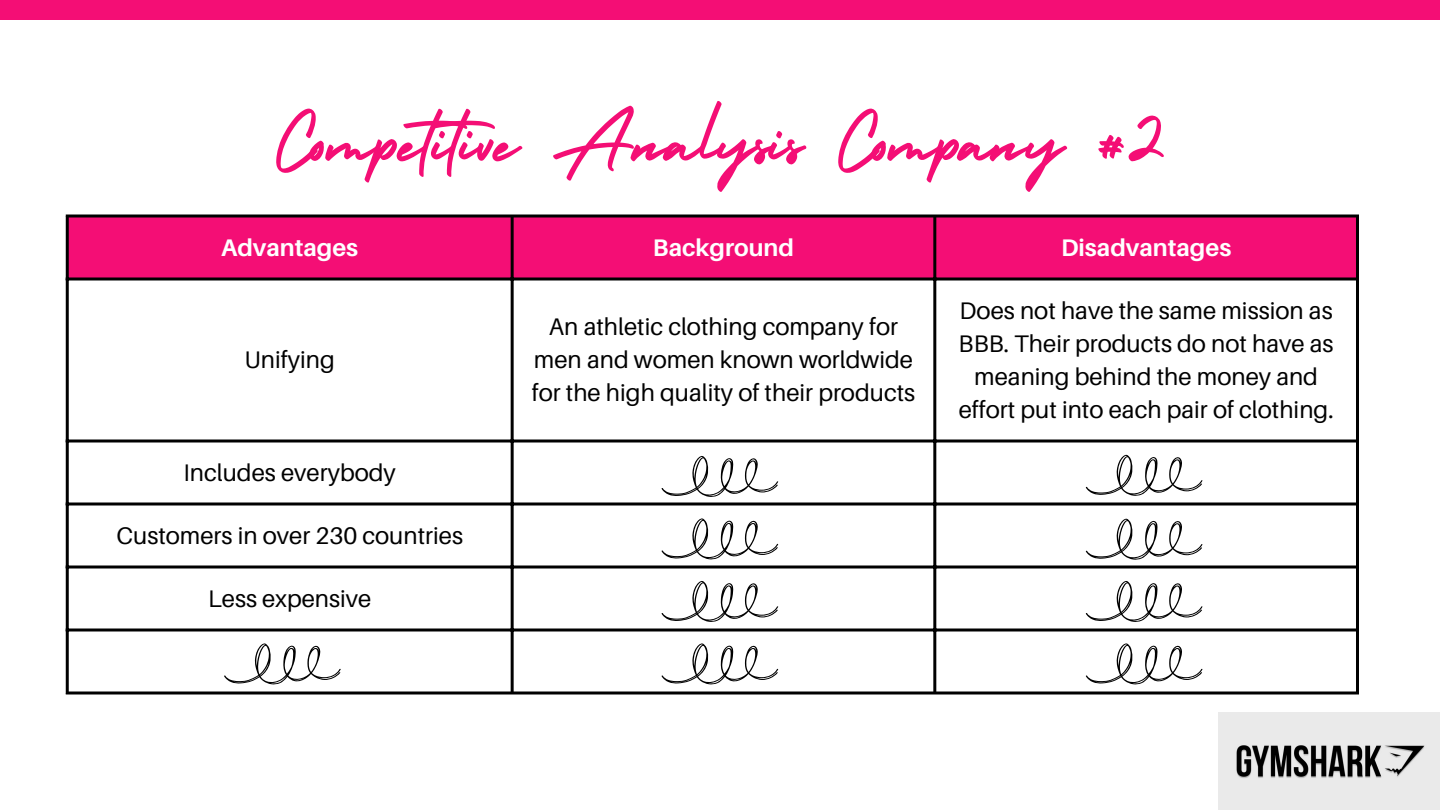
<style>
.page{position:relative;width:1440px;height:810px;background:#fff}
.page>*{position:absolute;margin:0;border:0;box-sizing:border-box;transform-origin:0 0}
.t1{font:83px "Holiday";color:#f40e75}
.t2{font:24px/33px "Aileron";color:#000;text-align:center}
.t3{font:700 24px "Aileron";color:#fff}
</style>
<div class="page">
<div style="left:69px;top:218px;width:1287px;height:60px;background:#f40e75"></div>
<svg style="left:69px;top:280px;width:1287px;height:412px"></svg>
<hr style="left:66px;top:218px;width:3px;height:474px;background:#000">
<hr style="left:511px;top:218px;width:3px;height:474px;background:#000">
<hr style="left:933px;top:218px;width:3px;height:474px;background:#000">
<hr style="left:1356px;top:218px;width:3px;height:474px;background:#000">
<svg style="left:66px;top:214px;width:1293px;height:4px;background:#3d212e"></svg>
<hr style="left:66px;top:278px;width:1293px;height:2px;background:#000">
<hr style="left:66px;top:440px;width:1293px;height:2px;background:#000">
<svg style="left:69px;top:502px;width:1287px;height:4px;background:#3f3f3f"></svg>
<hr style="left:66px;top:566px;width:1293px;height:2px;background:#000">
<svg style="left:69px;top:628px;width:1287px;height:4px;background:#3f3f3f"></svg>
<hr style="left:66px;top:692px;width:1293px;height:2px;background:#000">
<div style="left:0;top:0;width:1440px;height:20px;background:#f40e75"></div>
<svg style="left:224px;top:643px;width:117px;height:41px"></svg>
<svg style="left:661px;top:643px;width:117px;height:41px"></svg>
<svg style="left:1086px;top:643px;width:117px;height:41px"></svg>
<svg style="left:661px;top:581px;width:117px;height:41px"></svg>
<svg style="left:1086px;top:581px;width:117px;height:41px"></svg>
<svg style="left:1086px;top:518px;width:117px;height:42px"></svg>
<img style="left:1219px;top:712px;width:221px;height:98px">
<svg style="left:1086px;top:455px;width:117px;height:41px"></svg>
<svg style="left:661px;top:518px;width:117px;height:41px"></svg>
<svg style="left:661px;top:456px;width:117px;height:41px"></svg>
<h1 class="t1" style="left:274px;top:78px;width:894px">Competitive Analysis Company #2</h1>
<p class="t3" style="left:221px;top:232px;width:139px">Advantages</p>
<p class="t3" style="left:653px;top:232px;width:143px">Background</p>
<p class="t3" style="left:1061px;top:232px;width:172px">Disadvantages</p>
<p class="t2" style="left:245px;top:343px;width:92px">Unifying</p>
<p class="t2" style="left:184px;top:455px;width:214px">Includes everybody</p>
<p class="t2" style="left:116px;top:518px;width:348px">Customers in over 230 countries</p>
<p class="t2" style="left:208px;top:581px;width:165px">Less expensive</p>
<p class="t2" style="left:532px;top:310px;width:385px">An athletic clothing company for men and women known worldwide for the high quality of their products</p>
<p class="t2" style="left:959px;top:293px;width:376px">Does not have the same mission as<br>BBB. Their products do not have as meaning behind the money and effort put into each pair of clothing.</p>
</div>
